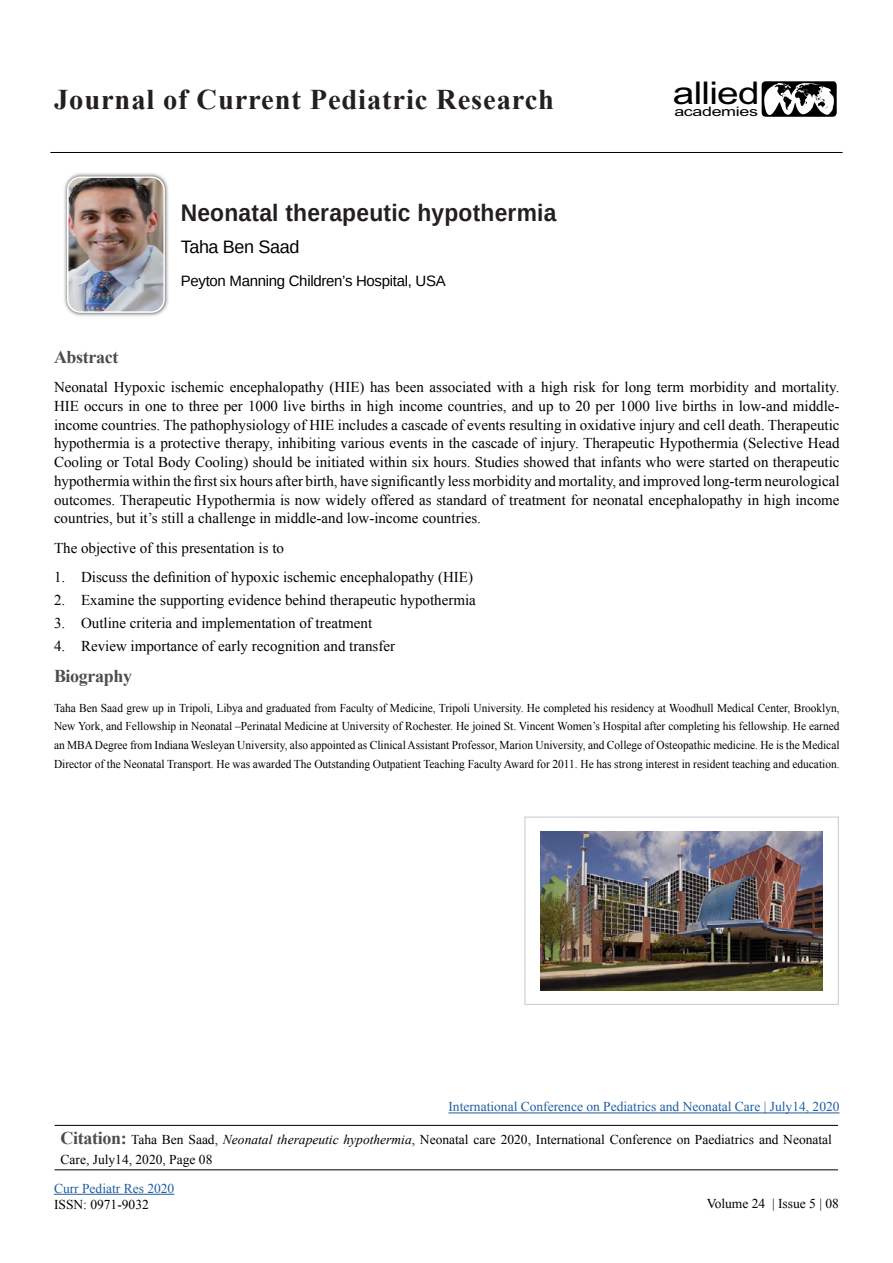
<style>
.page{position:relative;width:893px;height:1263px;background:#fff}
.page>*{position:absolute;margin:0;border:0;box-sizing:border-box;transform-origin:0 0}
.t1{font:31.35px "Arial";letter-spacing:-.02em;color:#000;scale:1.24 1}
.t2{font:700 28.5px "Times New Roman";letter-spacing:.03em;color:#231f20}
.t3{font:700 24px "Arimo";letter-spacing:.01em;color:#231f20;scale:.95 1}
.t4{font:700 18px "Times New Roman";letter-spacing:-.02em;color:#4d4d4f}
.t5{font:18px "Arimo";letter-spacing:-.02em;color:#000}
.t6{font:15px/18.8px "Times New Roman";color:#000;text-align:justify}
.t7{font:15px "Arimo";letter-spacing:-.02em;color:#000}
.t8{font:13.5px/20.2px "Times New Roman";color:#000}
.t9{font:13.5px "Times New Roman";color:#215e9e}
.t10{font:13.05px "Arial";letter-spacing:-.02em;color:#000;scale:1.36 1}
.t11{font:12px/18.8px "Times New Roman";color:#000;text-align:justify;scale:.95 1}
.s1{font-weight:700;font-size:18px;color:#4d4d4f}
.s2{font-style:italic}
</style>
<div class="page">
<hr style="left:50px;top:152px;width:793px;height:1px;background:#000">
<hr style="left:55px;top:1125px;width:783px;height:1px;background:#000">
<hr style="left:55px;top:1169px;width:783px;height:1px;background:#000">
<svg style="left:64px;top:173px;width:105px;height:143px"></svg>
<img style="left:68px;top:177px;width:96px;height:135px">
<div style="left:67px;top:176px;width:98px;height:137px;border:2px solid #fff;border-radius:13px"></div>
<svg style="left:761px;top:81px;width:76px;height:36px"></svg>
<hr style="left:54px;top:1194px;width:120px;height:1px;background:#215e9e">
<div style="left:524px;top:816px;width:315px;height:189px;border:1px solid #d0d2d3"></div>
<img style="left:541px;top:831px;width:281px;height:159px">
<hr style="left:448px;top:1112px;width:391px;height:1px;background:#215e9e">
<h2 class="t2" style="left:54px;top:79px;width:501px">Journal of Current Pediatric Research</h2>
<h3 class="t3" style="left:181px;top:196px;width:397px">Neonatal therapeutic hypothermia</h3>
<p class="t5" style="left:181px;top:236px;width:120px">Taha Ben Saad</p>
<p class="t7" style="left:181px;top:271px;width:267px">Peyton Manning Children’s Hospital, USA</p>
<h1 class="t1" style="left:673px;top:73px;width:71px">allied</h1>
<p class="t10" style="left:674px;top:103px;width:63px">academies</p>
<p class="t4" style="left:54px;top:344px;width:66px">Abstract</p>
<p class="t6" style="left:54px;top:378px;width:787px">Neonatal Hypoxic ischemic encephalopathy (HIE) has been associated with a high risk for long term morbidity and mortality.<br>HIE occurs in one to three per 1000 live births in high income countries, and up to 20 per 1000 live births in low-and middle&shy;income countries. The pathophysiology of HIE includes a cascade of events resulting in oxidative injury and cell death. Therapeutic hypothermia is a protective therapy, inhibiting various events in the cascade of injury. Therapeutic Hypothermia (Selective Head Cooling or Total Body Cooling) should be initiated within six hours. Studies showed that infants who were started on therapeutic hypothermia within the first six hours after birth, have significantly less morbidity and mortality, and improved long-term neurological outcomes. Therapeutic Hypothermia is now widely offered as standard of treatment for neonatal encephalopathy in high income countries, but it’s still a challenge in middle-and low-income countries.</p>
<p class="t6" style="left:54px;top:538px;width:231px">The objective of this presentation is to</p>
<p class="t6" style="left:54px;top:568px;width:421px">1. Discuss the definition of hypoxic ischemic encephalopathy (HIE)</p>
<p class="t6" style="left:54px;top:591px;width:423px">2. Examine the supporting evidence behind therapeutic hypothermia</p>
<p class="t6" style="left:54px;top:614px;width:320px">3. Outline criteria and implementation of treatment</p>
<p class="t6" style="left:54px;top:637px;width:343px">4. Review importance of early recognition and transfer</p>
<p class="t4" style="left:54px;top:664px;width:80px">Biography</p>
<p class="t11" style="left:54px;top:698px;width:828px">Taha Ben Saad grew up in Tripoli, Libya and graduated from Faculty of Medicine, Tripoli University. He completed his residency at Woodhull Medical Center, Brooklyn, New York, and Fellowship in Neonatal –Perinatal Medicine at University of Rochester. He joined St. Vincent Women’s Hospital after completing his fellowship. He earned an MBA Degree from Indiana Wesleyan University, also appointed as Clinical Assistant Professor, Marion University, and College of Osteopathic medicine. He is the Medical Director of the Neonatal Transport. He was awarded The Outstanding Outpatient Teaching Faculty Award for 2011. He has strong interest in resident teaching and education.</p>
<p class="t9" style="left:448px;top:1098px;width:393px">International Conference on Pediatrics and Neonatal Care | July14, 2020</p>
<p class="t8" style="left:61px;top:1129px;width:773px"><span class="s1">Citation:</span> Taha Ben Saad, <span class="s2">Neonatal therapeutic hypothermia</span>, Neonatal care 2020, International Conference on Paediatrics and Neonatal<br>Care, July14, 2020, Page 08</p>
<p class="t9" style="left:54px;top:1179px;width:122px">Curr Pediatr Res 2020</p>
<p class="t8" style="left:54px;top:1194px;width:96px">ISSN: 0971-9032</p>
<p class="t8" style="left:707px;top:1193px;width:134px">Volume 24 | Issue 5 | 08</p>
</div>
